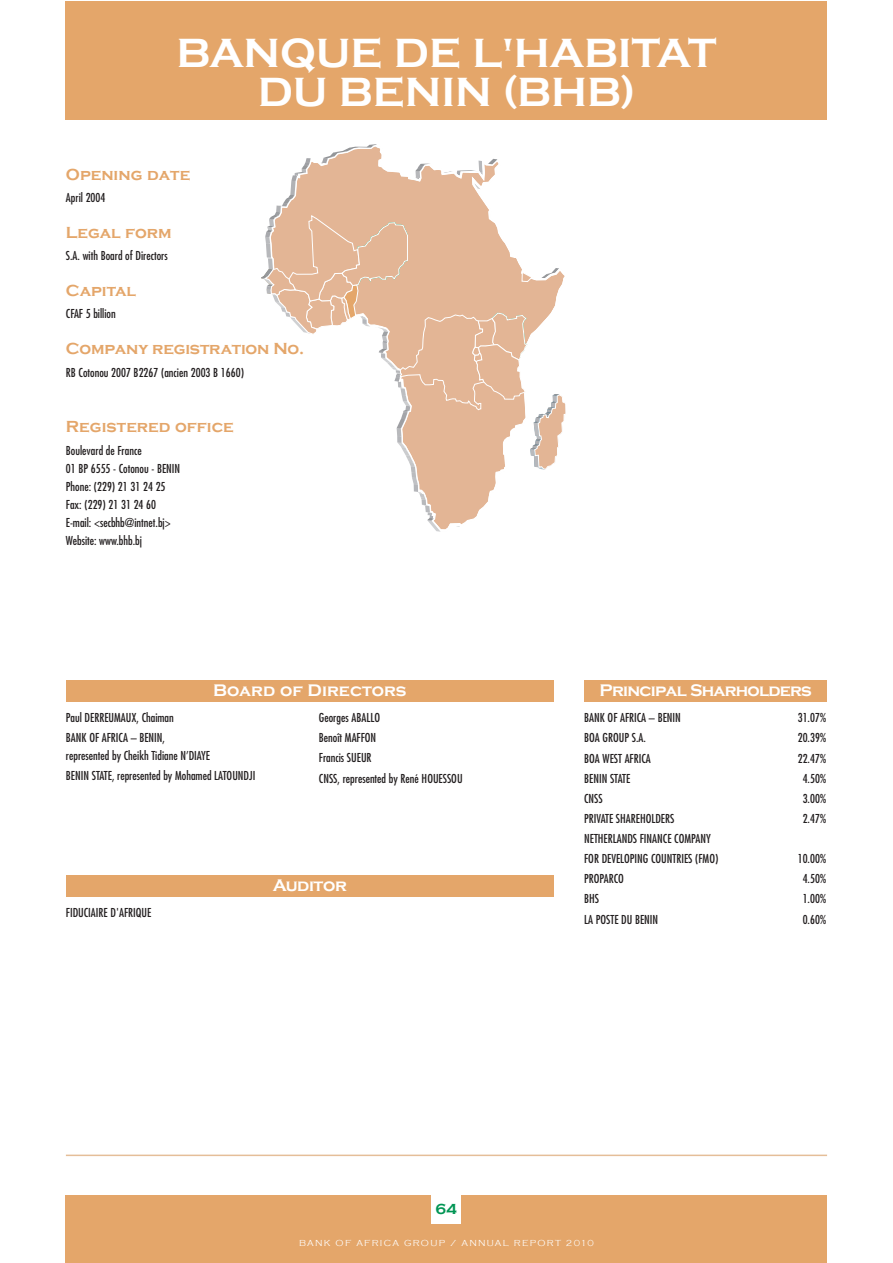
<style>
.page{position:relative;width:893px;height:1263px;background:#fff}
.page>*{position:absolute;margin:0;border:0;box-sizing:border-box;transform-origin:0 0}
.t1{font:700 42px/39px "Copperplate Gothic";color:#fff;text-align:center}
.t2{font:700 17.25px "Copperplate Gothic";letter-spacing:-.04em;color:#fff}
.t3{font:700 17.25px "Copperplate Gothic";color:#fff}
.t4{font:700 17.25px "Copperplate Gothic";letter-spacing:-.02em;color:#fff}
.t5{font:700 16.5px "Copperplate Gothic";color:#e4a66a}
.t6{font:700 15px "Copperplate Gothic";color:#009554}
.t7{font:condensed 12px/20.1px "Futura";color:#231f20}
.t8{font:300 9px "Copperplate Gothic";letter-spacing:.145em;color:#fff}
</style>
<div class="page">
<svg style="left:261px;top:144px;width:305px;height:388px"></svg>
<div style="left:66px;top:1195px;width:761px;height:68px;background:#e4a66a"></div>
<div style="left:431px;top:1194px;width:30px;height:30px;background:#fff"></div>
<div style="left:66px;top:680px;width:488px;height:22px;background:#e4a66a"></div>
<div style="left:584px;top:680px;width:243px;height:22px;background:#e4a66a"></div>
<div style="left:66px;top:875px;width:488px;height:22px;background:#e4a66a"></div>
<div style="left:66px;top:1px;width:761px;height:118px;background:#e4a66a"></div>
<hr style="left:66px;top:1154px;width:761px;height:2px;background:#e5be98">
<h1 class="t1" style="left:177px;top:34px;width:541px">BANQUE DE L'HABITAT<br>DU BENIN (BHB)</h1>
<h3 class="t5" style="left:66px;top:165px;width:126px">Opening date</h3>
<p class="t7" style="left:66px;top:187px;width:41px">April 2004</p>
<h3 class="t5" style="left:66px;top:223px;width:107px">Legal form</h3>
<p class="t7" style="left:66px;top:245px;width:103px">S.A. with Board of Directors</p>
<h3 class="t5" style="left:66px;top:282px;width:72px">Capital</h3>
<p class="t7" style="left:66px;top:304px;width:51px">CFAF 5 billion</p>
<h3 class="t5" style="left:66px;top:340px;width:240px">Company registration No.</h3>
<p class="t7" style="left:66px;top:362px;width:180px">RB Cotonou 2007 B2267 (ancien 2003 B 1660)</p>
<h3 class="t5" style="left:66px;top:418px;width:169px">Registered office</h3>
<p class="t7" style="left:66px;top:441px;width:116px;line-height:18px">Boulevard de France<br>01 BP 6555 - Cotonou - BENIN<br>Phone: (229) 21 31 24 25<br>Fax: (229) 21 31 24 60<br>E-mail: &lt;secbhb@intnet.bj&gt;<br>Website: www.bhb.bj</p>
<h2 class="t3" style="left:213px;top:681px;width:195px">Board of Directors</h2>
<h2 class="t2" style="left:600px;top:681px;width:214px">Principal Sharholders</h2>
<p class="t7" style="left:66px;top:707px;width:109px">Paul DERREUMAUX, Chaiman<br>BANK OF AFRICA – BENIN,</p>
<p class="t7" style="left:66px;top:746px;width:191px">represented by Cheikh Tidiane N’DIAYE<br>BENIN STATE, represented by Mohamed LATOUNDJI</p>
<p class="t7" style="left:319px;top:707px;width:145px">Georges ABALLO<br>Benoît MAFFON<br>Francis SUEUR<br>CNSS, represented by René HOUESSOU</p>
<p class="t7" style="left:66px;top:902px;width:87px">FIDUCIAIRE D'AFRIQUE</p>
<h2 class="t4" style="left:273px;top:875px;width:76px">Auditor</h2>
<p class="t7" style="left:584px;top:707px;width:98px">BANK OF AFRICA – BENIN</p>
<p class="t7" style="left:798px;top:707px;width:30px">31.07%</p>
<p class="t7" style="left:584px;top:728px;width:63px">BOA GROUP S.A.</p>
<p class="t7" style="left:798px;top:728px;width:30px">20.39%</p>
<p class="t7" style="left:584px;top:748px;width:68px">BOA WEST AFRICA</p>
<p class="t7" style="left:798px;top:748px;width:30px">22.47%</p>
<p class="t7" style="left:584px;top:768px;width:48px">BENIN STATE</p>
<p class="t7" style="left:803px;top:768px;width:25px">4.50%</p>
<p class="t7" style="left:584px;top:788px;width:20px">CNSS</p>
<p class="t7" style="left:803px;top:788px;width:25px">3.00%</p>
<p class="t7" style="left:584px;top:808px;width:92px">PRIVATE SHAREHOLDERS</p>
<p class="t7" style="left:803px;top:808px;width:25px">2.47%</p>
<p class="t7" style="left:584px;top:828px;width:136px">NETHERLANDS FINANCE COMPANY<br>FOR DEVELOPING COUNTRIES (FMO)</p>
<p class="t7" style="left:798px;top:848px;width:30px">10.00%</p>
<p class="t7" style="left:584px;top:868px;width:41px">PROPARCO</p>
<p class="t7" style="left:803px;top:868px;width:25px">4.50%</p>
<p class="t7" style="left:584px;top:889px;width:16px">BHS</p>
<p class="t7" style="left:803px;top:889px;width:25px">1.00%</p>
<p class="t7" style="left:584px;top:909px;width:76px">LA POSTE DU BENIN</p>
<p class="t7" style="left:803px;top:909px;width:25px">0.60%</p>
<p class="t6" style="left:436px;top:1200px;width:23px">64</p>
<p class="t8" style="left:299px;top:1238px;width:296px">BANK OF AFRICA GROUP / ANNUAL REPORT 2010</p>
</div>
